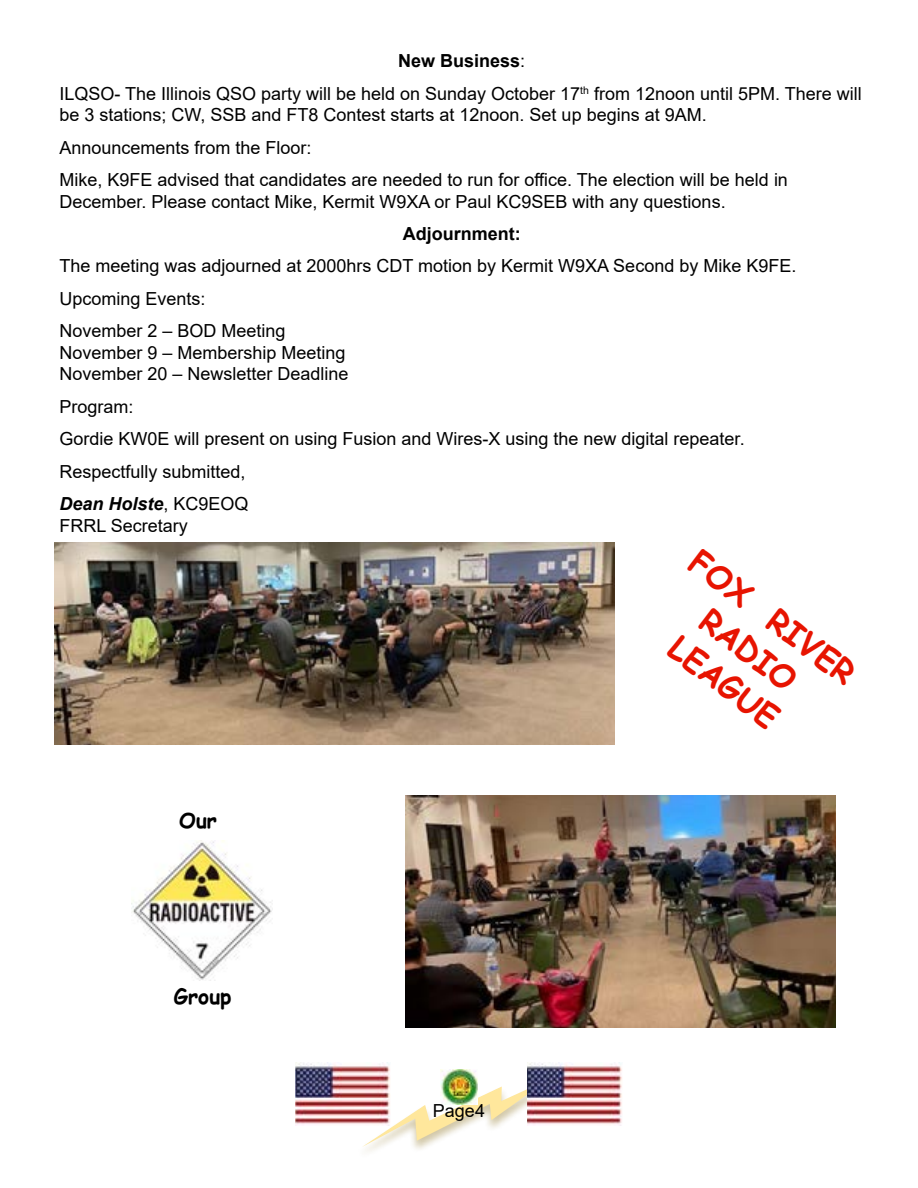
<style>
.page{position:relative;width:918px;height:1188px;background:#fff}
.page>*{position:absolute;margin:0;border:0;box-sizing:border-box;transform-origin:0 0}
.t1{font:700 32.4px/40.5px "Comic Sans MS";color:#e71401;text-align:center}
.t2{font:700 21px "Comic Sans MS";color:#000}
.t3{font:18px/32.4px "Arial";color:#000}
.t4{font:700 18px "Arial";color:#000}
.s1{font-weight:700}
.s2{font-weight:700;font-style:italic}
</style>
<div class="page">
<svg style="left:363px;top:1080px;width:164px;height:67px"></svg>
<img style="left:441px;top:1070px;width:36px;height:34px">
<img style="left:296px;top:1063px;width:95px;height:63px">
<img style="left:527px;top:1063px;width:95px;height:63px">
<img style="left:132px;top:840px;width:140px;height:141px">
<img style="left:54px;top:542px;width:561px;height:203px">
<img style="left:406px;top:795px;width:429px;height:232px">
<p class="t3" style="left:59px;top:44px;width:804px;text-align:center"><span class="s1">New Business</span>:<br>ILQSO- The Illinois QSO party will be held on Sunday October 17<sup>th</sup> from 12noon until 5PM. There will</p>
<p class="t3" style="left:59px;top:98px;width:730px">be 3 stations; CW, SSB and FT8 Contest starts at 12noon. Set up begins at 9AM.<br>Announcements from the Floor:<br>Mike, K9FE advised that candidates are needed to run for office. The election will be held in</p>
<p class="t3" style="left:59px;top:185px;width:668px">December. Please contact Mike, Kermit W9XA or Paul KC9SEB with any questions.</p>
<p class="t4" style="left:403px;top:221px;width:119px">Adjournment:</p>
<p class="t3" style="left:59px;top:250px;width:739px">The meeting was adjourned at 2000hrs CDT motion by Kermit W9XA Second by Mike K9FE.<br>Upcoming Events:<br>November 2 – BOD Meeting</p>
<p class="t3" style="left:59px;top:341px;width:291px;line-height:21.6px">November 9 – Membership Meeting<br>November 20 – Newsletter Deadline</p>
<p class="t3" style="left:59px;top:390px;width:687px">Program:<br>Gordie KW0E will present on using Fusion and Wires-X using the new digital repeater.<br>Respectfully submitted,<br><span class="s2">Dean Holste</span>, KC9EOQ</p>
<p class="t3" style="left:59px;top:509px;width:130px">FRRL Secretary</p>
<p class="t2" style="left:179px;top:805px;width:39px">Our</p>
<p class="t2" style="left:174px;top:981px;width:59px">Group</p>
<p class="t3" style="left:433px;top:1095px;width:54px">Page4</p>
<h1 class="t1" style="left:706px;top:541px;width:200px;rotate:37deg">FOX RIVER<br>RADIO<br>LEAGUE</h1>
</div>
